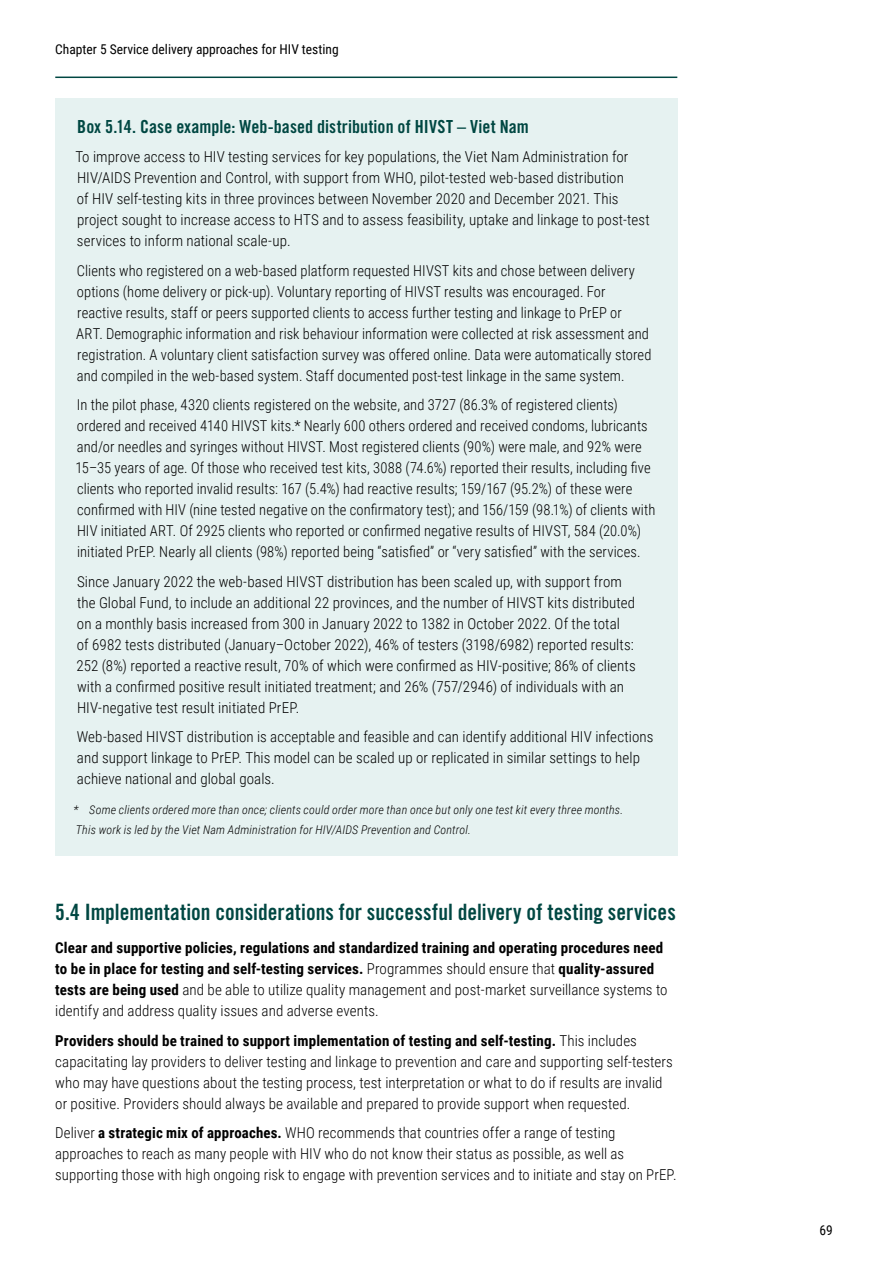
<style>
.page{position:relative;width:893px;height:1263px;background:#fff}
.page>*{position:absolute;margin:0;border:0;box-sizing:border-box;transform-origin:0 0}
.Heading_2{font:22.5px "Trade Gothic LT Std Bd Cn 20";color:#004742}
.Box_title{font:18px "Trade Gothic LT Std Bd Cn 20";letter-spacing:.005em;color:#004742}
.Body{font:300 15px/21px "Roboto Condensed";letter-spacing:.005em;color:#000}
.Body-2{font:700 15px/21px "Roboto Condensed";letter-spacing:.01em;color:#000}
.t1{font:13.5px "Roboto Condensed";color:#000}
.Footnotes{font:italic 300 12px "Roboto Condensed";letter-spacing:.015em;color:#000}
.s1{font-weight:300}
.s2{font-weight:700}
</style>
<div class="page">
<hr style="left:55px;top:77px;width:622px;height:1px;background:#004742">
<div style="left:55px;top:98px;width:622px;height:758px;background:#e6f2f1"></div>
<p class="t1" style="left:55px;top:39px;width:285px">Chapter 5 Service delivery approaches for HIV testing</p>
<p class="Box_title" style="left:77px;top:115px;width:453px">Box 5.14. Case example: Web-based distribution of HIVST – Viet Nam</p>
<p class="Body" style="left:75px;top:146px;width:576px">To improve access to HIV testing services for key populations, the Viet Nam Administration for HIV/AIDS Prevention and Control, with support from WHO, pilot-tested web-based distribution<br>of HIV self-testing kits in three provinces between November 2020 and December 2021. This project sought to increase access to HTS and to assess feasibility, uptake and linkage to post-test services to inform national scale-up.</p>
<p class="Body" style="left:76px;top:259px;width:577px">Clients who registered on a web-based platform requested HIVST kits and chose between delivery options (home delivery or pick-up). Voluntary reporting of HIVST results was encouraged. For reactive results, staff or peers supported clients to access further testing and linkage to PrEP or<br>ART. Demographic information and risk behaviour information were collected at risk assessment and registration. A voluntary client satisfaction survey was offered online. Data were automatically stored and compiled in the web-based system. Staff documented post-test linkage in the same system.</p>
<p class="Body" style="left:76px;top:394px;width:581px">In the pilot phase, 4320 clients registered on the website, and 3727 (86.3% of registered clients) ordered and received 4140 HIVST kits.* Nearly 600 others ordered and received condoms, lubricants and/or needles and syringes without HIVST. Most registered clients (90%) were male, and 92% were 15–35 years of age. Of those who received test kits, 3088 (74.6%) reported their results, including five clients who reported invalid results: 167 (5.4%) had reactive results; 159/167 (95.2%) of these were confirmed with HIV (nine tested negative on the confirmatory test); and 156/159 (98.1%) of clients with HIV initiated ART. Of 2925 clients who reported or confirmed negative results of HIVST, 584 (20.0%) initiated PrEP. Nearly all clients (98%) reported being “satisfied” or “very satisfied” with the services.</p>
<p class="Body" style="left:77px;top:570px;width:561px">Since January 2022 the web-based HIVST distribution has been scaled up, with support from the Global Fund, to include an additional 22 provinces, and the number of HIVST kits distributed on a monthly basis increased from 300 in January 2022 to 1382 in October 2022. Of the total<br>of 6982 tests distributed (January–October 2022), 46% of testers (3198/6982) reported results:<br>252 (8%) reported a reactive result, 70% of which were confirmed as HIV-positive; 86% of clients with a confirmed positive result initiated treatment; and 26% (757/2946) of individuals with an HIV-negative test result initiated PrEP.</p>
<p class="Body" style="left:77px;top:726px;width:578px">Web-based HIVST distribution is acceptable and feasible and can identify additional HIV infections and support linkage to PrEP. This model can be scaled up or replicated in similar settings to help achieve national and global goals.</p>
<p class="Footnotes" style="left:74px;top:801px;width:551px">* Some clients ordered more than once; clients could order more than once but only one test kit every three months.</p>
<p class="Footnotes" style="left:76px;top:822px;width:396px">This work is led by the Viet Nam Administration for HIV/AIDS Prevention and Control.</p>
<p class="Heading_2" style="left:55px;top:898px;width:622px">5.4 Implementation considerations for successful delivery of testing services</p>
<p class="Body-2" style="left:55px;top:937px;width:614px">Clear and supportive policies, regulations and standardized training and operating procedures need to be in place for testing and self-testing services. <span class="s1">Programmes should ensure that</span> quality-assured tests are being used <span class="s1">and be able to utilize quality management and post-market surveillance systems to identify and address quality issues and adverse events.</span></p>
<p class="Body" style="left:55px;top:1029px;width:619px"><span class="s2">Providers should be trained to support implementation of testing and self-testing.</span> This includes capacitating lay providers to deliver testing and linkage to prevention and care and supporting self-testers who may have questions about the testing process, test interpretation or what to do if results are invalid or positive. Providers should always be available and prepared to provide support when requested.</p>
<p class="Body" style="left:55px;top:1122px;width:623px">Deliver <span class="s2">a strategic mix of approaches.</span> WHO recommends that countries offer a range of testing approaches to reach as many people with HIV who do not know their status as possible, as well as supporting those with high ongoing risk to engage with prevention services and to initiate and stay on PrEP.</p>
<p class="t1" style="left:819px;top:1221px;width:15px">69</p>
</div>
